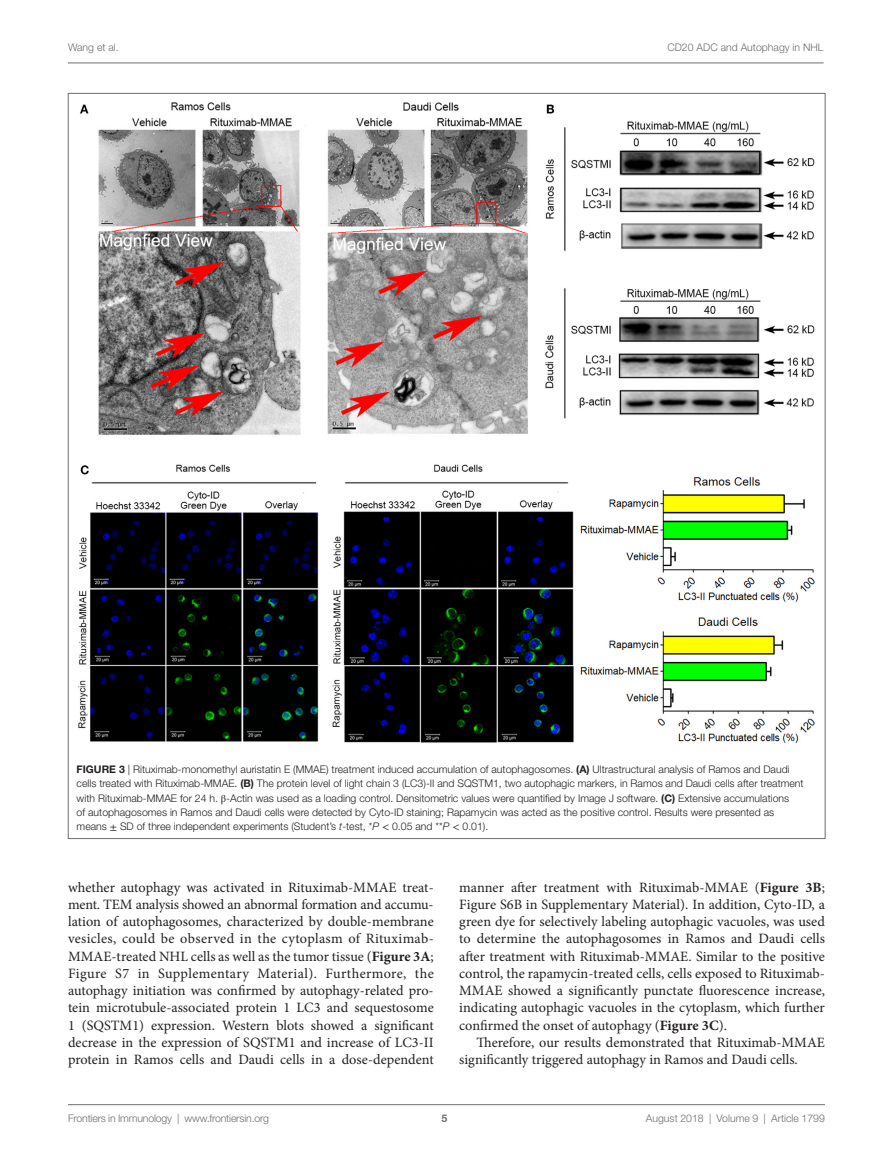
<style>
.page{position:relative;width:893px;height:1170px;background:#fff}
.page>*{position:absolute;margin:0;border:0;box-sizing:border-box;transform-origin:0 0}
.t1{font:14.25px/17.2px "Minion Pro";color:#231f20;text-align:justify}
.t2{font:300 10.5px/14.2px "Helvetica Neue LT Std";color:#231f20}
.t3{font:300 10.5px "Helvetica Neue LT Std";color:#6c6d70}
.t4{font:700 10.5px "Helvetica Neue LT Std";color:#6c6d70}
.s1{font-weight:700}
.s2{font-family:"STIX General";font-weight:400}
.s3{font-style:italic}
</style>
<div class="page">
<img style="left:78px;top:102px;width:737px;height:641px">
<hr style="left:68px;top:1104px;width:757px;height:1px;background:#6c6d70">
<hr style="left:68px;top:63px;width:756px;height:1px;background:#6c6d70">
<p class="t3" style="left:68px;top:41px;width:52px">Wang et al.</p>
<p class="t3" style="left:667px;top:41px;width:158px">CD20 ADC and Autophagy in NHL</p>
<p class="t2" style="left:77px;top:762px;width:729px"><span class="s1">FIGURE 3</span> | Rituximab-monomethyl auristatin E (MMAE) treatment induced accumulation of autophagosomes. <span class="s1">(A)</span> Ultrastructural analysis of Ramos and Daudi cells treated with Rituximab-MMAE. <span class="s1">(B)</span> The protein level of light chain 3 (LC3)-II and SQSTM1, two autophagic markers, in Ramos and Daudi cells after treatment with Rituximab-MMAE for 24 h. <span class="s2">β</span>-Actin was used as a loading control. Densitometric values were quantified by Image J software. <span class="s1">(C)</span> Extensive accumulations<br>of autophagosomes in Ramos and Daudi cells were detected by Cyto-ID staining; Rapamycin was acted as the positive control. Results were presented as means <span class="s2">±</span> SD of three independent experiments (Student’s <span class="s3">t</span>-test, *<span class="s3">P</span> <span class="s2">&lt;</span> 0.05 and **<span class="s3">P</span> <span class="s2">&lt;</span> 0.01).</p>
<p class="t1" style="left:68px;top:878px;width:367px">whether autophagy was activated in Rituximab-MMAE treat&shy;ment. TEM analysis showed an abnormal formation and accumu&shy;lation of autophagosomes, characterized by double-membrane vesicles, could be observed in the cytoplasm of Rituximab-MMAE-treated NHL cells as well as the tumor tissue (<span class="s1">Figure 3A</span>; Figure S7 in Supplementary Material). Furthermore, the autophagy initiation was confirmed by autophagy-related pro&shy;tein microtubule-associated protein 1 LC3 and sequestosome 1 (SQSTM1) expression. Western blots showed a significant decrease in the expression of SQSTM1 and increase of LC3-II protein in Ramos cells and Daudi cells in a dose-dependent</p>
<p class="t1" style="left:459px;top:878px;width:367px">manner after treatment with Rituximab-MMAE (<span class="s1">Figure 3B</span>; Figure S6B in Supplementary Material). In addition, Cyto-ID, a green dye for selectively labeling autophagic vacuoles, was used to determine the autophagosomes in Ramos and Daudi cells after treatment with Rituximab-MMAE. Similar to the positive control, the rapamycin-treated cells, cells exposed to Rituximab-MMAE showed a significantly punctate fluorescence increase, indicating autophagic vacuoles in the cytoplasm, which further confirmed the onset of autophagy (<span class="s1">Figure 3C</span>).</p>
<p class="t1" style="left:459px;top:1033px;width:367px;text-indent:17px">Therefore, our results demonstrated that Rituximab-MMAE significantly triggered autophagy in Ramos and Daudi cells.</p>
<p class="t3" style="left:68px;top:1111px;width:203px">Frontiers in Immunology | www.frontiersin.org</p>
<p class="t3" style="left:646px;top:1111px;width:181px">August 2018 | Volume 9 | Article 1799</p>
<p class="t4" style="left:441px;top:1111px;width:7px">5</p>
</div>
